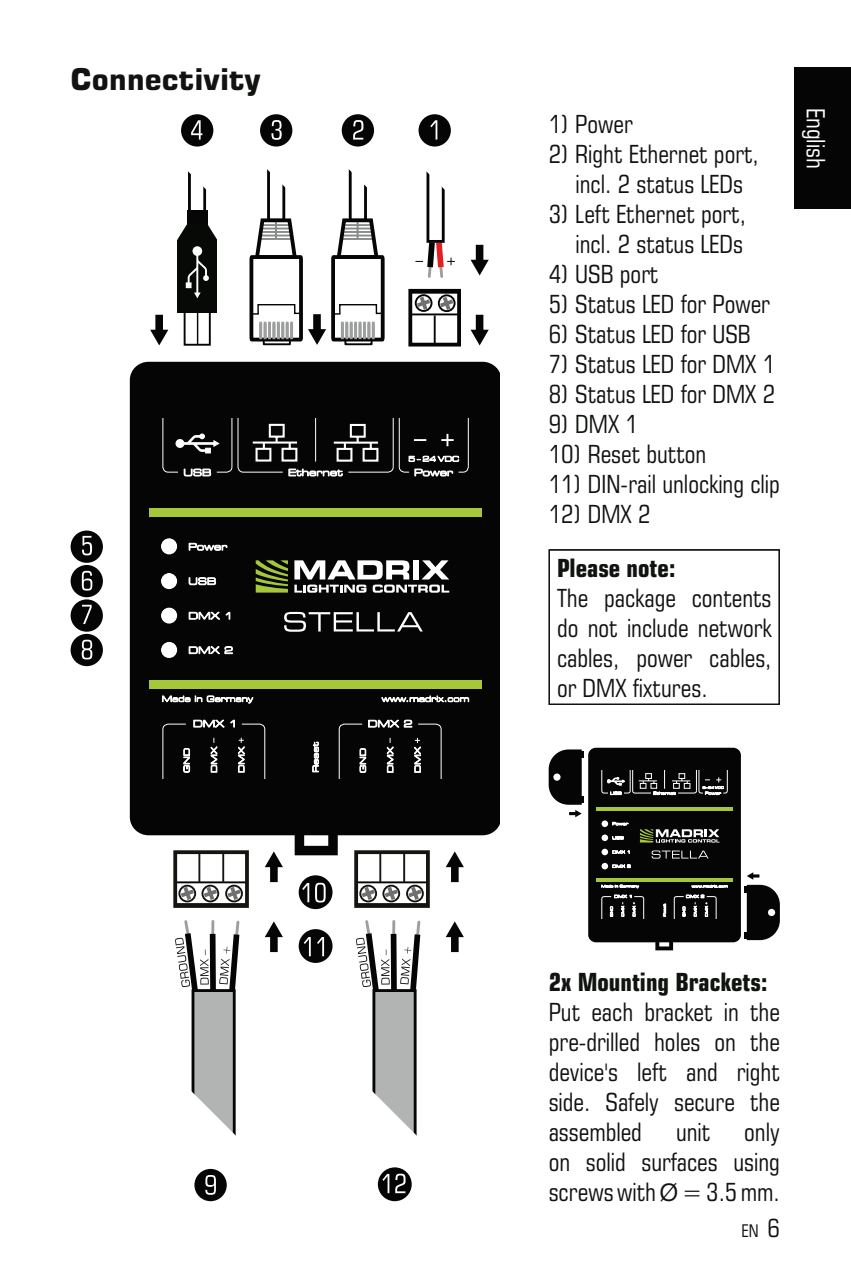
<style>
.page{position:relative;width:851px;height:1269px;background:#fff}
.page>*{position:absolute;margin:0;border:0;box-sizing:border-box;transform-origin:0 0}
.t1{font:700 30px "Square 721 BT";color:#101310}
.t2{font:condensed 25px/30px "Square 721 BT";color:#101310;text-align:justify}
.t3{font:700 condensed 25px "Square 721 BT";color:#101310}
.t4{font:condensed 25px "Square 721 BT";color:#fff}
.t5{font:condensed 17.5px "Square 721 BT";color:#101310}
.s1{font-size:25px}
</style>
<div class="page">
<div style="left:793px;top:67px;width:57px;height:142px;background:#050505"></div>
<div style="left:184px;top:305px;width:27px;height:41px;border:2px solid #050505"></div>
<div style="left:177px;top:240px;width:40px;height:72px;background:#070907"></div>
<div style="left:187px;top:210px;width:20px;height:14px;background:#050505"></div>
<hr style="left:197px;top:308px;width:1px;height:37px;background:#050505">
<svg style="left:188px;top:171px;width:18px;height:39px"></svg>
<svg style="left:177px;top:224px;width:40px;height:74px"></svg>
<div style="left:475px;top:245px;width:8px;height:17px;background:#050505"></div>
<svg style="left:470px;top:260px;width:18px;height:15px"></svg>
<div style="left:475px;top:315px;width:8px;height:17px;background:#050505"></div>
<svg style="left:470px;top:330px;width:18px;height:15px"></svg>
<div style="left:155px;top:315px;width:8px;height:17px;background:#050505"></div>
<svg style="left:150px;top:330px;width:18px;height:15px"></svg>
<svg style="left:249px;top:169px;width:136px;height:176px"></svg>
<svg style="left:415px;top:171px;width:39px;height:107px"></svg>
<div style="left:409px;top:292px;width:51px;height:23px;border:2px solid #050505"></div>
<div style="left:408px;top:289px;width:53px;height:57px;border:4px solid #050505"></div>
<hr style="left:433px;top:315px;width:2px;height:30px;background:#050505">
<svg style="left:412px;top:292px;width:45px;height:22px"></svg>
<div style="left:130px;top:362px;width:369px;height:473px;background:#050505"></div>
<svg style="left:294px;top:820px;width:43px;height:35px;background:#313131"></svg>
<div style="left:149px;top:418px;width:332px;height:360px;background:#050505"></div>
<div style="left:149px;top:680px;width:332px;height:8px;background:#a5c739"></div>
<div style="left:149px;top:508px;width:332px;height:8px;background:#a5c739"></div>
<svg style="left:189px;top:543px;width:38px;height:7px"></svg>
<svg style="left:189px;top:577px;width:26px;height:8px"></svg>
<svg style="left:312px;top:742px;width:6px;height:30px"></svg>
<svg style="left:162px;top:696px;width:91px;height:7px"></svg>
<svg style="left:381px;top:696px;width:87px;height:6px"></svg>
<svg style="left:189px;top:612px;width:41px;height:7px"></svg>
<svg style="left:189px;top:646px;width:43px;height:8px"></svg>
<svg style="left:256px;top:560px;width:32px;height:32px"></svg>
<svg style="left:294px;top:560px;width:155px;height:33px"></svg>
<svg style="left:284px;top:612px;width:138px;height:20px;background:#444"></svg>
<svg style="left:162px;top:418px;width:307px;height:58px;background:#262626"></svg>
<svg style="left:162px;top:720px;width:104px;height:58px;background:#202020"></svg>
<svg style="left:338px;top:720px;width:104px;height:58px;background:#212121"></svg>
<div style="left:451px;top:934px;width:7px;height:18px;background:#050505"></div>
<svg style="left:445px;top:921px;width:18px;height:16px"></svg>
<div style="left:451px;top:864px;width:7px;height:18px;background:#050505"></div>
<svg style="left:446px;top:851px;width:17px;height:16px"></svg>
<div style="left:270px;top:934px;width:7px;height:18px;background:#050505"></div>
<svg style="left:265px;top:921px;width:18px;height:16px"></svg>
<div style="left:270px;top:864px;width:7px;height:18px;background:#050505"></div>
<svg style="left:265px;top:851px;width:18px;height:16px"></svg>
<hr style="left:211px;top:921px;width:3px;height:15px;background:#9d9e9e">
<div style="left:210px;top:934px;width:6px;height:62px;background:#050505"></div>
<svg style="left:175px;top:920px;width:34px;height:69px"></svg>
<svg style="left:219px;top:920px;width:21px;height:83px"></svg>
<div style="left:193px;top:990px;width:41px;height:156px;background:#b2b4b4"></div>
<div style="left:191px;top:989px;width:44px;height:158px;border:3px solid #050505"></div>
<div style="left:173px;top:850px;width:76px;height:58px;border:4px solid #141511"></div>
<hr style="left:198px;top:852px;width:2px;height:30px;background:#141511">
<hr style="left:222px;top:851px;width:2px;height:31px;background:#141511">
<svg style="left:176px;top:882px;width:69px;height:22px"></svg>
<hr style="left:392px;top:921px;width:3px;height:15px;background:#9d9e9e">
<div style="left:390px;top:934px;width:7px;height:62px;background:#050505"></div>
<svg style="left:356px;top:920px;width:33px;height:69px"></svg>
<div style="left:374px;top:990px;width:41px;height:156px;background:#b2b4b4"></div>
<div style="left:372px;top:989px;width:44px;height:158px;border:3px solid #050505"></div>
<svg style="left:400px;top:920px;width:21px;height:83px"></svg>
<div style="left:354px;top:850px;width:75px;height:58px;border:4px solid #141511"></div>
<hr style="left:379px;top:852px;width:2px;height:30px;background:#141511">
<hr style="left:403px;top:851px;width:2px;height:31px;background:#141511">
<svg style="left:357px;top:882px;width:68px;height:22px"></svg>
<svg style="left:372px;top:1069px;width:45px;height:78px"></svg>
<svg style="left:191px;top:1069px;width:45px;height:78px"></svg>
<div style="left:194px;top:1169px;width:33px;height:32px;background:#050505;border-radius:50%"></div>
<svg style="left:205px;top:1175px;width:11px;height:20px"></svg>
<div style="left:71px;top:530px;width:32px;height:33px;background:#050505;border-radius:50%"></div>
<svg style="left:82px;top:536px;width:10px;height:19px"></svg>
<div style="left:418px;top:114px;width:32px;height:33px;background:#050505;border-radius:50%"></div>
<svg style="left:430px;top:120px;width:7px;height:20px"></svg>
<div style="left:260px;top:114px;width:32px;height:33px;background:#050505;border-radius:50%"></div>
<svg style="left:271px;top:120px;width:10px;height:20px"></svg>
<div style="left:181px;top:114px;width:32px;height:33px;background:#050505;border-radius:50%"></div>
<svg style="left:191px;top:120px;width:11px;height:20px"></svg>
<div style="left:378px;top:1167px;width:33px;height:34px;background:#050505;border-radius:50%"></div>
<svg style="left:382px;top:1174px;width:7px;height:19px"></svg>
<svg style="left:395px;top:1173px;width:10px;height:20px"></svg>
<svg style="left:298px;top:875px;width:34px;height:34px"></svg>
<svg style="left:302px;top:883px;width:7px;height:19px"></svg>
<svg style="left:315px;top:883px;width:10px;height:19px"></svg>
<div style="left:298px;top:929px;width:34px;height:34px;background:#050505;border-radius:50%"></div>
<svg style="left:303px;top:937px;width:8px;height:19px"></svg>
<svg style="left:317px;top:937px;width:7px;height:19px"></svg>
<div style="left:71px;top:565px;width:32px;height:32px;background:#050505;border-radius:50%"></div>
<svg style="left:82px;top:571px;width:10px;height:19px"></svg>
<div style="left:71px;top:599px;width:32px;height:33px;background:#050505;border-radius:50%"></div>
<svg style="left:82px;top:605px;width:10px;height:19px"></svg>
<div style="left:71px;top:634px;width:32px;height:32px;background:#050505;border-radius:50%"></div>
<svg style="left:82px;top:640px;width:10px;height:19px"></svg>
<div style="left:341px;top:114px;width:33px;height:33px;background:#050505;border-radius:50%"></div>
<svg style="left:353px;top:120px;width:10px;height:20px"></svg>
<div style="left:548px;top:549px;width:231px;height:156px;border:1px solid #101310"></div>
<div style="left:588px;top:748px;width:152px;height:194px;background:#050505;border-radius:8px"></div>
<svg style="left:596px;top:771px;width:136px;height:148px"></svg>
<div style="left:601px;top:834px;width:7px;height:7px;background:#fff;border-radius:50%"></div>
<div style="left:601px;top:849px;width:7px;height:6px;background:#fff;border-radius:50%"></div>
<div style="left:601px;top:863px;width:7px;height:6px;background:#fff;border-radius:50%"></div>
<svg style="left:655px;top:942px;width:18px;height:8px"></svg>
<svg style="left:744px;top:872px;width:35px;height:68px"></svg>
<svg style="left:548px;top:749px;width:36px;height:68px"></svg>
<div style="left:601px;top:820px;width:7px;height:7px;background:#fff;border-radius:50%"></div>
<p class="t1" style="left:71px;top:68px;width:192px">Connectivity</p>
<p class="t2" style="left:548px;top:111px;width:86px">1) Power</p>
<p class="t2" style="left:548px;top:141px;width:211px;text-align:center">2) Right Ethernet port, incl. 2 status LEDs</p>
<p class="t2" style="left:548px;top:201px;width:199px;text-align:right">3) Left Ethernet port, incl. 2 status LEDs</p>
<p class="t2" style="left:548px;top:261px;width:111px">4) USB port</p>
<p class="t2" style="left:548px;top:291px;width:223px">5) Status LED for Power</p>
<p class="t2" style="left:548px;top:321px;width:203px">6) Status LED for USB</p>
<p class="t2" style="left:548px;top:351px;width:228px">7) Status LED for DMX 1</p>
<p class="t2" style="left:548px;top:381px;width:228px">8) Status LED for DMX 2</p>
<p class="t2" style="left:548px;top:411px;width:91px">9) DMX 1</p>
<p class="t2" style="left:548px;top:441px;width:159px">10) Reset button</p>
<p class="t2" style="left:548px;top:471px;width:233px">11) DIN-rail unlocking clip</p>
<p class="t2" style="left:548px;top:501px;width:103px">12) DMX 2</p>
<p class="t3" style="left:557px;top:558px;width:120px">Please note:</p>
<p class="t2" style="left:557px;top:585px;width:216px">The package contents do not include network cables, power cables, or DMX fixtures.</p>
<p class="t4" style="left:825px;top:108px;width:63px;rotate:90deg">English</p>
<p class="t3" style="left:548px;top:973px;width:221px">2x Mounting Brackets:</p>
<p class="t2" style="left:548px;top:999px;width:233px">Put each bracket in the pre-drilled holes on the device's left and right side. Safely secure the assembled</p>
<p class="t2" style="left:548px;top:1119px;width:233px;text-indent:195px">only on solid surfaces using screws with ➢ = 3.5 mm.</p>
<p class="t2" style="left:675px;top:1119px;width:36px">unit</p>
<p class="t5" style="left:741px;top:1224px;width:40px">EN <span class="s1">6</span></p>
</div>
